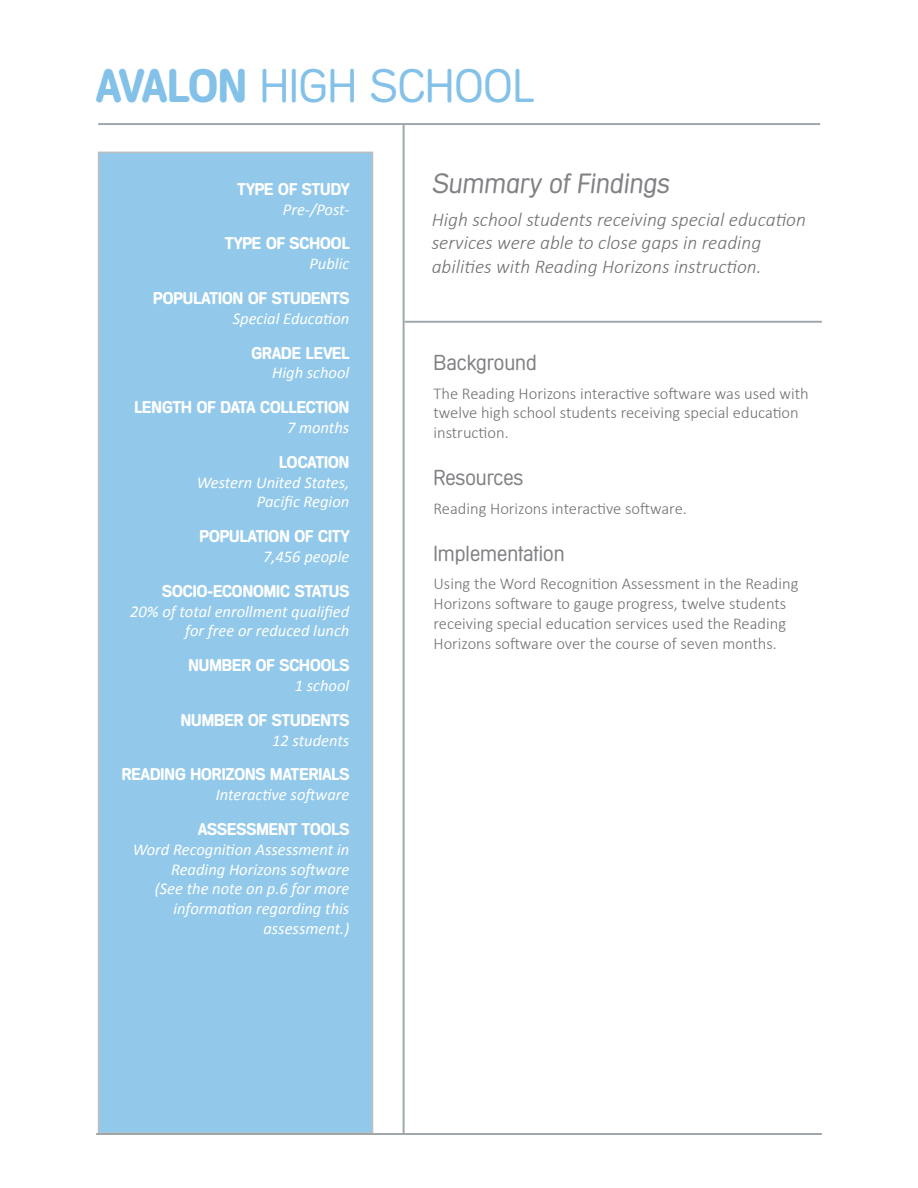
<style>
.page{position:relative;width:918px;height:1188px;background:#fff}
.page>*{position:absolute;margin:0;border:0;box-sizing:border-box;transform-origin:0 0}
.t1{font:45.3px "Macarena DT";color:#64b2e3}
.t2{font:italic 27px "Macarena DT";color:#818285}
.t3{font:21px "Macarena DT";color:#818285}
.t4{font:italic 300 19.5px/23.4px "Calibri";color:#717171}
.t5{font:300 16.5px/19.8px "Calibri";color:#717171}
.t6{font:italic 16.5px/19.8px "Calibri";color:#fff;text-align:right}
.t7{font:700 16.5px "Macarena DT";color:#fff}
.s1{font-weight:700}
</style>
<div class="page">
<hr style="left:96px;top:1133px;width:726px;height:2px;background:#9da7aa">
<div style="left:98px;top:152px;width:275px;height:982px;background:#92c9eb;border:2px solid #a3a3a3"></div>
<hr style="left:98px;top:123px;width:722px;height:2px;background:#9da7aa">
<hr style="left:403px;top:123px;width:2px;height:1011px;background:#9da7aa">
<hr style="left:405px;top:321px;width:417px;height:2px;background:#9da7aa">
<h1 class="t1" style="left:96px;top:59px;width:440px"><span class="s1">AVALON</span> HIGH SCHOOL</h1>
<p class="t7" style="left:238px;top:179px;width:113px">TYPE OF STUDY</p>
<p class="t6" style="left:283px;top:199px;width:68px">Pre-/Post-</p>
<p class="t7" style="left:225px;top:234px;width:126px">TYPE OF SCHOOL</p>
<p class="t6" style="left:309px;top:253px;width:41px">Public</p>
<p class="t7" style="left:153px;top:288px;width:198px">POPULATION OF STUDENTS</p>
<p class="t6" style="left:233px;top:308px;width:118px">Special Education</p>
<p class="t7" style="left:251px;top:343px;width:99px">GRADE LEVEL</p>
<p class="t6" style="left:272px;top:362px;width:79px">High school</p>
<p class="t7" style="left:134px;top:397px;width:217px">LENGTH OF DATA COLLECTION</p>
<p class="t6" style="left:287px;top:417px;width:64px">7 months</p>
<p class="t7" style="left:279px;top:452px;width:72px">LOCATION</p>
<p class="t6" style="left:197px;top:472px;width:154px">Western United States,</p>
<p class="t6" style="left:257px;top:491px;width:94px">Pacific Region</p>
<p class="t7" style="left:200px;top:526px;width:151px">POPULATION OF CITY</p>
<p class="t6" style="left:263px;top:546px;width:88px">7,456 people</p>
<p class="t7" style="left:162px;top:581px;width:189px">SOCIO-ECONOMIC STATUS</p>
<p class="t6" style="left:130px;top:601px;width:221px">20% of total enrollment qualified for free or reduced lunch</p>
<p class="t7" style="left:188px;top:655px;width:162px">NUMBER OF SCHOOLS</p>
<p class="t6" style="left:295px;top:675px;width:56px">1 school</p>
<p class="t7" style="left:181px;top:710px;width:170px">NUMBER OF STUDENTS</p>
<p class="t6" style="left:272px;top:730px;width:79px">12 students</p>
<p class="t7" style="left:122px;top:765px;width:229px">READING HORIZONS MATERIALS</p>
<p class="t6" style="left:216px;top:784px;width:135px">Interactive software</p>
<p class="t7" style="left:198px;top:819px;width:153px">ASSESSMENT TOOLS</p>
<p class="t6" style="left:133px;top:839px;width:218px">Word Recognition Assessment in</p>
<p class="t6" style="left:171px;top:859px;width:180px">Reading Horizons software</p>
<p class="t6" style="left:155px;top:878px;width:196px">(See the note on p.6 for more information regarding this assessment.)</p>
<p class="t2" style="left:432px;top:168px;width:239px">Summary of Findings</p>
<p class="t4" style="left:432px;top:207px;width:376px">High school students receiving special education services were able to close gaps in reading abilities with Reading Horizons instruction.</p>
<p class="t3" style="left:433px;top:350px;width:105px">Background</p>
<p class="t5" style="left:433px;top:383px;width:377px">The Reading Horizons interactive software was used with twelve high school students receiving special education instruction.</p>
<p class="t3" style="left:433px;top:465px;width:91px">Resources</p>
<p class="t5" style="left:433px;top:498px;width:255px">Reading Horizons interactive software.</p>
<p class="t3" style="left:433px;top:541px;width:133px">Implementation</p>
<p class="t5" style="left:433px;top:574px;width:366px">Using the Word Recognition Assessment in the Reading Horizons software to gauge progress, twelve students receiving special education services used the Reading Horizons software over the course of seven months.</p>
</div>
